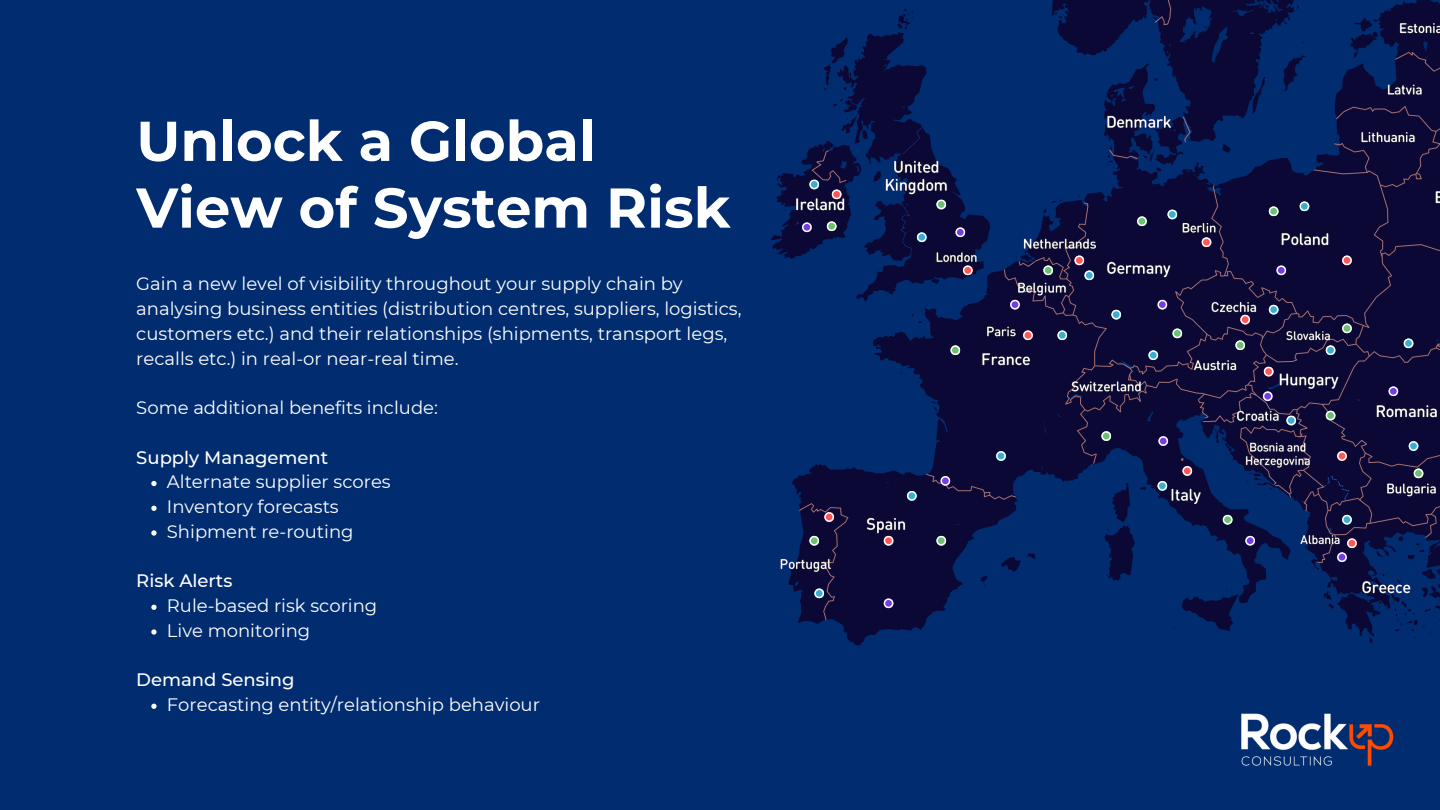
<style>
.page{position:relative;width:1440px;height:810px;background:#012d70}
.page>*{position:absolute;margin:0;border:0;box-sizing:border-box;transform-origin:0 0}
.t1{font:700 56px/66.8px "Montserrat";color:#fff}
.t2{font:18px/24.8px "Montserrat";color:#fff}
.t3{font:500 18px "Montserrat";color:#fff}
</style>
<div class="page">
<img style="left:729px;top:0;width:711px;height:647px">
<div style="left:1099px;top:637px;width:127px;height:132px;background:#012d70"></div>
<svg style="left:1101px;top:431px;width:10px;height:10px"></svg>
<svg style="left:1326px;top:411px;width:9px;height:9px"></svg>
<svg style="left:1223px;top:515px;width:9px;height:10px"></svg>
<svg style="left:936px;top:536px;width:10px;height:10px"></svg>
<svg style="left:1414px;top:468px;width:9px;height:10px"></svg>
<svg style="left:1286px;top:416px;width:10px;height:9px"></svg>
<svg style="left:1157px;top:481px;width:10px;height:10px"></svg>
<svg style="left:1342px;top:515px;width:10px;height:10px"></svg>
<svg style="left:1409px;top:441px;width:9px;height:10px"></svg>
<svg style="left:996px;top:451px;width:10px;height:10px"></svg>
<svg style="left:1158px;top:436px;width:10px;height:10px"></svg>
<svg style="left:941px;top:476px;width:9px;height:10px"></svg>
<svg style="left:1245px;top:536px;width:10px;height:10px"></svg>
<svg style="left:1182px;top:466px;width:10px;height:10px"></svg>
<svg style="left:1337px;top:451px;width:10px;height:10px"></svg>
<svg style="left:1337px;top:538px;width:20px;height:24px"></svg>
<div style="left:1082px;top:612px;width:86px;height:133px;background:#012d70"></div>
<div style="left:955px;top:612px;width:127px;height:133px;background:#012d70"></div>
<svg style="left:827px;top:221px;width:10px;height:10px"></svg>
<svg style="left:936px;top:200px;width:10px;height:9px"></svg>
<svg style="left:950px;top:345px;width:10px;height:10px"></svg>
<svg style="left:1043px;top:265px;width:10px;height:10px"></svg>
<svg style="left:1137px;top:216px;width:10px;height:10px"></svg>
<svg style="left:1172px;top:328px;width:10px;height:10px"></svg>
<svg style="left:1235px;top:340px;width:10px;height:10px"></svg>
<svg style="left:1269px;top:206px;width:10px;height:10px"></svg>
<svg style="left:1342px;top:324px;width:10px;height:9px"></svg>
<svg style="left:809px;top:536px;width:10px;height:10px"></svg>
<svg style="left:809px;top:180px;width:10px;height:9px"></svg>
<svg style="left:917px;top:232px;width:10px;height:10px"></svg>
<svg style="left:1057px;top:330px;width:10px;height:10px"></svg>
<svg style="left:1167px;top:210px;width:10px;height:9px"></svg>
<svg style="left:1148px;top:350px;width:10px;height:10px"></svg>
<svg style="left:1269px;top:305px;width:10px;height:10px"></svg>
<svg style="left:1300px;top:201px;width:9px;height:10px"></svg>
<svg style="left:1326px;top:345px;width:9px;height:10px"></svg>
<svg style="left:1404px;top:338px;width:9px;height:10px"></svg>
<svg style="left:907px;top:491px;width:10px;height:10px"></svg>
<svg style="left:814px;top:588px;width:10px;height:10px"></svg>
<svg style="left:955px;top:227px;width:10px;height:10px"></svg>
<svg style="left:802px;top:222px;width:10px;height:10px"></svg>
<svg style="left:1010px;top:300px;width:10px;height:10px"></svg>
<svg style="left:1157px;top:300px;width:10px;height:10px"></svg>
<svg style="left:1276px;top:265px;width:10px;height:10px"></svg>
<svg style="left:1263px;top:391px;width:10px;height:10px"></svg>
<svg style="left:884px;top:598px;width:9px;height:10px"></svg>
<svg style="left:1388px;top:386px;width:10px;height:10px"></svg>
<svg style="left:1111px;top:310px;width:10px;height:9px"></svg>
<svg style="left:963px;top:265px;width:10px;height:10px"></svg>
<svg style="left:832px;top:190px;width:9px;height:9px"></svg>
<svg style="left:1023px;top:330px;width:10px;height:10px"></svg>
<svg style="left:1074px;top:256px;width:20px;height:24px"></svg>
<svg style="left:1202px;top:237px;width:9px;height:10px"></svg>
<svg style="left:1240px;top:315px;width:10px;height:9px"></svg>
<svg style="left:1342px;top:256px;width:10px;height:9px"></svg>
<svg style="left:1264px;top:367px;width:10px;height:9px"></svg>
<svg style="left:884px;top:536px;width:9px;height:10px"></svg>
<svg style="left:824px;top:512px;width:10px;height:10px"></svg>
<svg style="left:151px;top:481px;width:6px;height:5px"></svg>
<svg style="left:151px;top:506px;width:6px;height:5px"></svg>
<svg style="left:151px;top:530px;width:6px;height:6px"></svg>
<svg style="left:151px;top:605px;width:6px;height:5px"></svg>
<svg style="left:151px;top:629px;width:6px;height:6px"></svg>
<svg style="left:151px;top:704px;width:6px;height:5px"></svg>
<img style="left:1233px;top:705px;width:168px;height:68px">
<p class="t1" style="left:136px;top:107px;width:596px">Unlock a Global<br>View of System Risk</p>
<p class="t2" style="left:136px;top:272px;width:607px">Gain a new level of visibility throughout your supply chain by analysing business entities (distribution centres, suppliers, logistics, customers etc.) and their relationships (shipments, transport legs, recalls etc.) in real-or near-real time.</p>
<p class="t2" style="left:136px;top:395px;width:303px">Some additional benefits include:</p>
<p class="t3" style="left:136px;top:446px;width:194px">Supply Management</p>
<p class="t2" style="left:167px;top:470px;width:225px">Alternate supplier scores</p>
<p class="t2" style="left:167px;top:494px;width:173px">Inventory forecasts</p>
<p class="t2" style="left:167px;top:519px;width:188px">Shipment re-routing</p>
<p class="t3" style="left:136px;top:570px;width:98px">Risk Alerts</p>
<p class="t2" style="left:167px;top:593px;width:212px">Rule-based risk scoring</p>
<p class="t2" style="left:167px;top:618px;width:145px">Live monitoring</p>
<p class="t3" style="left:136px;top:669px;width:160px">Demand Sensing</p>
<p class="t2" style="left:167px;top:692px;width:375px">Forecasting entity/relationship behaviour</p>
</div>
